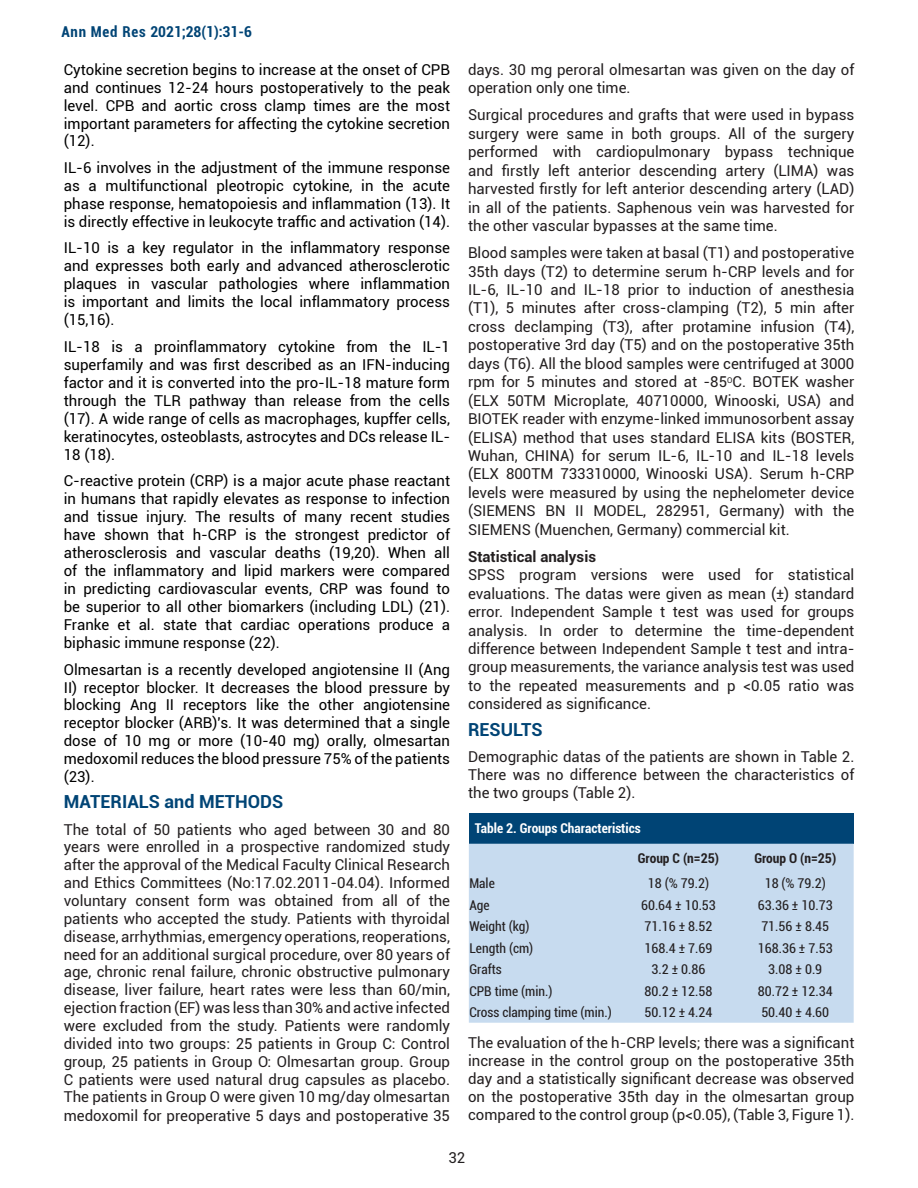
<style>
.page{position:relative;width:918px;height:1188px;background:#fff}
.page>*{position:absolute;margin:0;border:0;box-sizing:border-box;transform-origin:0 0}
.t1{font:700 18px "Roboto";color:#004475}
.t2{font:15px/18.5px "Roboto";color:#231f20;text-align:justify}
.t3{font:15px/18px "Roboto";color:#000;text-align:justify}
.t4{font:700 condensed 15px "Roboto";letter-spacing:.05em;color:#004475}
.t5{font:700 15px "Roboto";color:#231f20}
.t6{font:condensed 13.5px "Roboto";color:#231f20}
.t7{font:700 condensed 13.5px "Roboto";color:#fff}
.t8{font:700 condensed 13.5px "Roboto";color:#231f20}
</style>
<div class="page">
<div style="left:469px;top:814px;width:385px;height:30px;background:#004475"></div>
<div style="left:469px;top:844px;width:385px;height:179px;background:#c7dbef"></div>
<p class="t4" style="left:61px;top:21px;width:192px">Ann Med Res 2021;28(1):31-6</p>
<p class="t3" style="left:64px;top:60px;width:388px">Cytokine secretion begins to increase at the onset of CPB and continues 12-24 hours postoperatively to the peak level. CPB and aortic cross clamp times are the most important parameters for affecting the cytokine secretion (12).</p>
<p class="t3" style="left:64px;top:158px;width:388px">IL-6 involves in the adjustment of the immune response as a multifunctional pleotropic cytokine, in the acute phase response, hematopoiesis and inflammation (13). It is directly effective in leukocyte traffic and activation (14).</p>
<p class="t3" style="left:64px;top:238px;width:388px">IL-10 is a key regulator in the inflammatory response and expresses both early and advanced atherosclerotic plaques in vascular pathologies where inflammation is important and limits the local inflammatory process (15,16).</p>
<p class="t3" style="left:64px;top:337px;width:388px">IL-18 is a proinflammatory cytokine from the IL-1 superfamily and was first described as an IFN-inducing factor and it is converted into the pro-IL-18 mature form through the TLR pathway than release from the cells (17). A wide range of cells as macrophages, kupffer cells, keratinocytes, osteoblasts, astrocytes and DCs release IL-18 (18).</p>
<p class="t3" style="left:64px;top:471px;width:388px">C-reactive protein (CRP) is a major acute phase reactant in humans that rapidly elevates as response to infection and tissue injury. The results of many recent studies have shown that h-CRP is the strongest predictor of atherosclerosis and vascular deaths (19,20). When all of the inflammatory and lipid markers were compared in predicting cardiovascular events, CRP was found to be superior to all other biomarkers (including LDL) (21).<br>Franke et al. state that cardiac operations produce a biphasic immune response (22).</p>
<p class="t3" style="left:64px;top:660px;width:388px">Olmesartan is a recently developed angiotensine II (Ang II) receptor blocker. It decreases the blood pressure by blocking Ang II receptors like the other angiotensine receptor blocker (ARB)'s. It was determined that a single dose of 10 mg or more (10-40 mg) orally, olmesartan medoxomil reduces the blood pressure 75% of the patients (23).</p>
<p class="t1" style="left:64px;top:789px;width:221px">MATERIALS and METHODS</p>
<p class="t2" style="left:64px;top:820px;width:388px;line-height:17.9px">The total of 50 patients who aged between 30 and 80 years were enrolled in a prospective randomized study after the approval of the Medical Faculty Clinical Research and Ethics Committees (No:17.02.2011-04.04). Informed voluntary consent form was obtained from all of the patients who accepted the study. Patients with thyroidal disease, arrhythmias, emergency operations, reoperations, need for an additional surgical procedure, over 80 years of age, chronic renal failure, chronic obstructive pulmonary disease, liver failure, heart rates were less than 60/min, ejection fraction (EF) was less than 30% and active infected were excluded from the study. Patients were randomly divided into two groups: 25 patients in Group C: Control group, 25 patients in Group O: Olmesartan group. Group C patients were used natural drug capsules as placebo.<br>The patients in Group O were given 10 mg/day olmesartan medoxomil for preoperative 5 days and postoperative 35</p>
<p class="t2" style="left:468px;top:60px;width:388px">days. 30 mg peroral olmesartan was given on the day of operation only one time.</p>
<p class="t2" style="left:468px;top:105px;width:388px">Surgical procedures and grafts that were used in bypass surgery were same in both groups. All of the surgery performed with cardiopulmonary bypass technique and firstly left anterior descending artery (LIMA) was harvested firstly for left anterior descending artery (LAD) in all of the patients. Saphenous vein was harvested for the other vascular bypasses at the same time.</p>
<p class="t2" style="left:468px;top:243px;width:388px">Blood samples were taken at basal (T1) and postoperative 35th days (T2) to determine serum h-CRP levels and for IL-6, IL-10 and IL-18 prior to induction of anesthesia (T1), 5 minutes after cross-clamping (T2), 5 min after cross declamping (T3), after protamine infusion (T4), postoperative 3rd day (T5) and on the postoperative 35th days (T6). All the blood samples were centrifuged at 3000 rpm for 5 minutes and stored at -85<sup>O</sup>C. BOTEK washer (ELX 50TM Microplate, 40710000, Winooski, USA) and BIOTEK reader with enzyme-linked immunosorbent assay (ELISA) method that uses standard ELISA kits (BOSTER, Wuhan, CHINA) for serum IL-6, IL-10 and IL-18 levels (ELX 800TM 733310000, Winooski USA). Serum h-CRP levels were measured by using the nephelometer device (SIEMENS BN II MODEL, 282951, Germany) with the SIEMENS (Muenchen, Germany) commercial kit.</p>
<p class="t5" style="left:468px;top:546px;width:129px">Statistical analysis</p>
<p class="t2" style="left:468px;top:565px;width:388px">SPSS program versions were used for statistical evaluations. The datas were given as mean (±) standard error. Independent Sample t test was used for groups analysis. In order to determine the time-dependent difference between Independent Sample t test and intra&shy;group measurements, the variance analysis test was used to the repeated measurements and p &lt;0.05 ratio was considered as significance.</p>
<p class="t1" style="left:468px;top:717px;width:76px">RESULTS</p>
<p class="t2" style="left:468px;top:748px;width:388px;line-height:18px">Demographic datas of the patients are shown in Table 2.<br>There was no difference between the characteristics of the two groups (Table 2).</p>
<p class="t7" style="left:475px;top:819px;width:167px">Table 2. Groups Characteristics</p>
<p class="t8" style="left:638px;top:849px;width:83px">Group C (n=25)</p>
<p class="t8" style="left:754px;top:849px;width:83px">Group O (n=25)</p>
<p class="t6" style="left:469px;top:874px;width:27px">Male</p>
<p class="t6" style="left:648px;top:874px;width:63px">18 (% 79.2)</p>
<p class="t6" style="left:765px;top:874px;width:63px">18 (% 79.2)</p>
<p class="t6" style="left:469px;top:895px;width:22px">Age</p>
<p class="t6" style="left:641px;top:895px;width:76px">60.64 ± 10.53</p>
<p class="t6" style="left:758px;top:895px;width:76px">63.36 ± 10.73</p>
<p class="t6" style="left:469px;top:917px;width:62px">Weight (kg)</p>
<p class="t6" style="left:645px;top:917px;width:69px">71.16 ± 8.52</p>
<p class="t6" style="left:761px;top:917px;width:69px">71.56 ± 8.45</p>
<p class="t6" style="left:469px;top:938px;width:65px">Length (cm)</p>
<p class="t6" style="left:645px;top:938px;width:69px">168.4 ± 7.69</p>
<p class="t6" style="left:758px;top:938px;width:76px">168.36 ± 7.53</p>
<p class="t6" style="left:469px;top:960px;width:34px">Grafts</p>
<p class="t6" style="left:652px;top:960px;width:55px">3.2 ± 0.86</p>
<p class="t6" style="left:768px;top:960px;width:55px">3.08 ± 0.9</p>
<p class="t6" style="left:469px;top:981px;width:84px">CPB time (min.)</p>
<p class="t6" style="left:645px;top:981px;width:69px">80.2 ± 12.58</p>
<p class="t6" style="left:758px;top:981px;width:76px">80.72 ± 12.34</p>
<p class="t6" style="left:469px;top:1003px;width:144px">Cross clamping time (min.)</p>
<p class="t6" style="left:645px;top:1003px;width:69px">50.12 ± 4.24</p>
<p class="t6" style="left:761px;top:1003px;width:69px">50.40 ± 4.60</p>
<p class="t2" style="left:468px;top:1033px;width:388px;line-height:18px">The evaluation of the h-CRP levels; there was a significant increase in the control group on the postoperative 35th day and a statistically significant decrease was observed on the postoperative 35th day in the olmesartan group compared to the control group (p&lt;0.05), (Table 3, Figure 1).</p>
<p class="t2" style="left:449px;top:1148px;width:18px">32</p>
</div>
